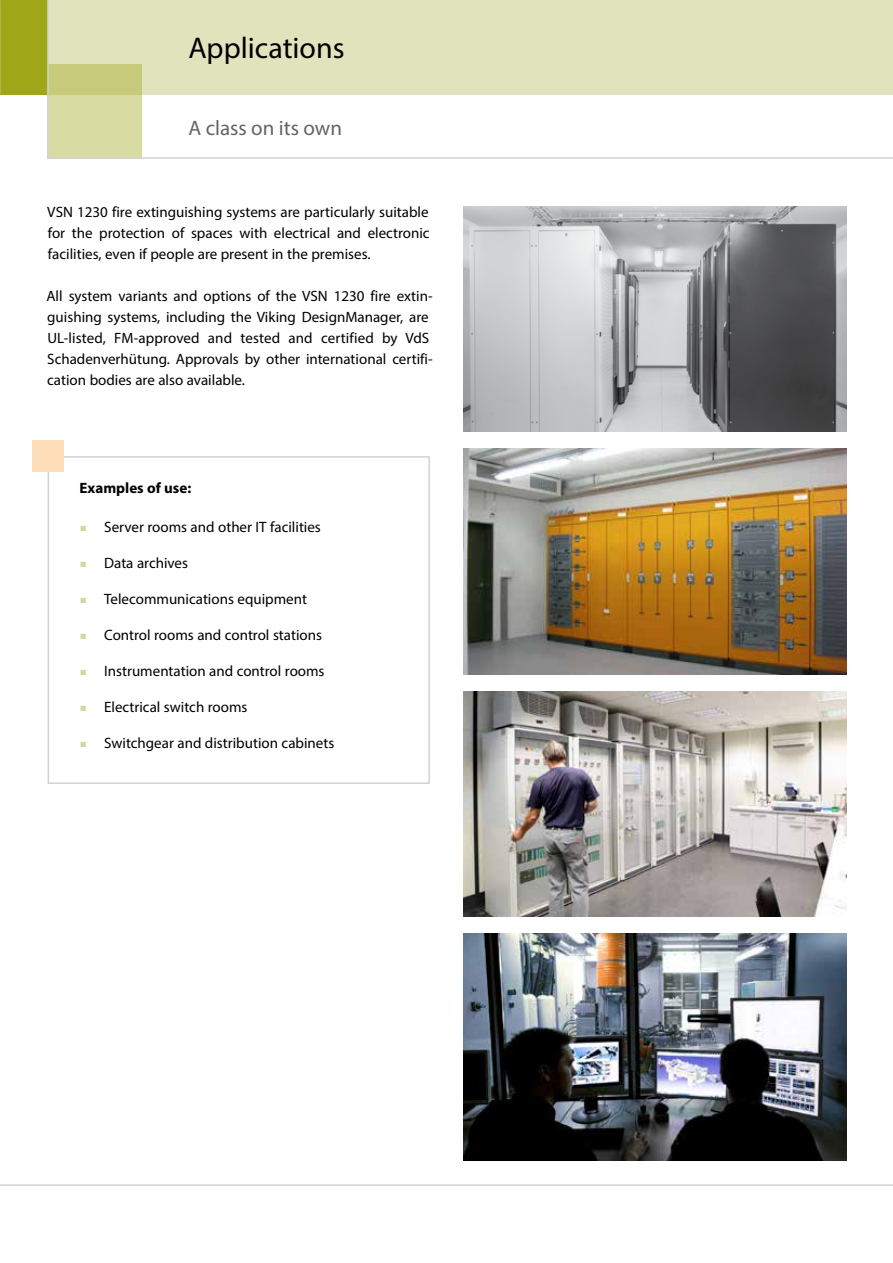
<style>
.page{position:relative;width:893px;height:1263px;background:#fff}
.page>*{position:absolute;margin:0;border:0;box-sizing:border-box;transform-origin:0 0}
.t1{font:30px "Myriad Pro";color:#000}
.t2{font:21px "Myriad Pro";color:#636466}
.t3{font:15px/21px "Myriad Pro";color:#000;text-align:justify}
.t4{font:700 15px "Myriad Pro";color:#000}
.s1{color:#d5d79c}
</style>
<div class="page">
<hr style="left:0;top:1184px;width:893px;height:2px;background:#dbddde">
<div style="left:0;top:0;width:47px;height:94px;background:#9fa617"></div>
<svg style="left:46px;top:0;width:847px;height:159px"></svg>
<img style="left:463px;top:449px;width:383px;height:225px">
<img style="left:463px;top:933px;width:383px;height:228px">
<img style="left:463px;top:206px;width:383px;height:226px">
<img style="left:463px;top:691px;width:383px;height:225px">
<div style="left:48px;top:456px;width:382px;height:328px;border:2px solid #d1d3d4"></div>
<div style="left:32px;top:440px;width:31px;height:32px;background:#feddb9"></div>
<h1 class="t1" style="left:188px;top:30px;width:158px">Applications</h1>
<h2 class="t2" style="left:188px;top:115px;width:155px">A class on its own</h2>
<p class="t3" style="left:47px;top:201px;width:384px">VSN 1230 fire extinguishing systems are particularly suitable for the protection of spaces with electrical and electronic facilities, even if people are present in the premises.</p>
<p class="t3" style="left:46px;top:285px;width:388px;text-align:left">All system variants and options of the VSN 1230 fire extin&shy;guishing systems, including the Viking DesignManager, are UL-listed, FM-approved and tested and certified by VdS Schadenverhütung. Approvals by other international certifi&shy;cation bodies are also available.</p>
<p class="t4" style="left:80px;top:478px;width:113px">Examples of use:</p>
<p class="t3" style="left:80px;top:516px;width:242px"><span class="s1">■</span> Server rooms and other IT facilities</p>
<p class="t3" style="left:80px;top:552px;width:109px"><span class="s1">■</span> Data archives</p>
<p class="t3" style="left:80px;top:588px;width:228px"><span class="s1">■</span> Telecommunications equipment</p>
<p class="t3" style="left:80px;top:624px;width:243px"><span class="s1">■</span> Control rooms and control stations</p>
<p class="t3" style="left:80px;top:660px;width:246px"><span class="s1">■</span> Instrumentation and control rooms</p>
<p class="t3" style="left:80px;top:696px;width:169px"><span class="s1">■</span> Electrical switch rooms</p>
<p class="t3" style="left:80px;top:732px;width:256px"><span class="s1">■</span> Switchgear and distribution cabinets</p>
</div>
